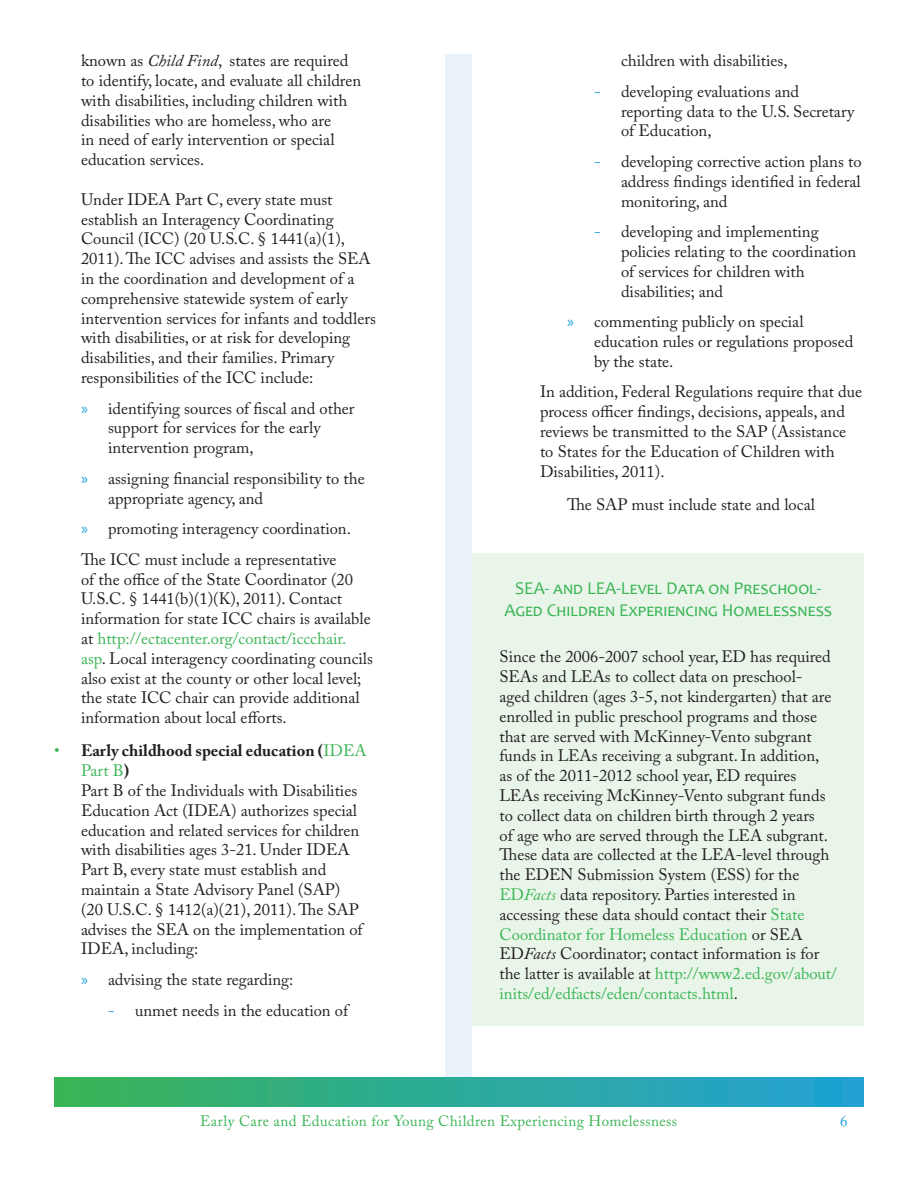
<style>
.page{position:relative;width:918px;height:1188px;background:#fff}
.page>*{position:absolute;margin:0;border:0;box-sizing:border-box;transform-origin:0 0}
.Section_Title{font:18px/21.6px "Candara";color:#3ab555;text-align:center}
.t1{font:16.5px/19.8px "Adobe Caslon Pro";color:#231f20}
.t2{font:15px "Adobe Caslon Pro";letter-spacing:.025em;color:#3ab555}
.t3{font:15px "Adobe Caslon Pro";color:#21a1d6}
.s1{font-style:italic}
.s2{font-family:"Myriad Pro";color:#21a1d6}
.s3{color:#3ab555}
.s4{font-weight:700}
.s5{color:#21a1d6}
.s6{font-style:italic;color:#3ab555}
</style>
<div class="page">
<div style="left:446px;top:54px;width:26px;height:1053px;background:#e9f3f9"></div>
<div style="left:54px;top:1078px;width:810px;height:28px;background:linear-gradient(to right,#3ab558,#22a1d7)"></div>
<div style="left:472px;top:554px;width:392px;height:472px;background:#eaf5ea"></div>
<p class="t1" style="left:81px;top:51px;width:282px">known as <span class="s1">Child Find</span>, states are required to identify, locate, and evaluate all children with disabilities, including children with disabilities who are homeless, who are<br>in need of early intervention or special education services.</p>
<p class="t1" style="left:81px;top:189px;width:296px">Under IDEA Part C, every state must establish an Interagency Coordinating Council (ICC) (20 U.S.C. § 1441(a)(1), 2011). The ICC advises and assists the SEA in the coordination and development of a comprehensive statewide system of early intervention services for infants and toddlers with disabilities, or at risk for developing disabilities, and their families. Primary responsibilities of the ICC include:</p>
<p class="t1" style="left:108px;top:398px;width:248px;text-indent:-27px"><span class="s2">x</span> identifying sources of fiscal and other support for services for the early intervention program,</p>
<p class="t1" style="left:108px;top:468px;width:258px;text-indent:-27px"><span class="s2">x</span> assigning financial responsibility to the appropriate agency, and</p>
<p class="t1" style="left:81px;top:519px;width:271px"><span class="s2">x</span> promoting interagency coordination.</p>
<p class="t1" style="left:81px;top:549px;width:294px">The ICC must include a representative<br>of the office of the State Coordinator (20<br>U.S.C. § 1441(b)(1)(K), 2011). Contact information for state ICC chairs is available at <span class="s3">http://ectacenter.org/contact/iccchair. asp</span>. Local interagency coordinating councils also exist at the county or other local level; the state ICC chair can provide additional information about local efforts.</p>
<p class="t1" style="left:81px;top:741px;width:287px;text-indent:-27px"><span class="s3">•</span> <span class="s4">Early childhood special education (</span><span class="s3">IDEA Part B</span><span class="s4">)<br></span>Part B of the Individuals with Disabilities Education Act (IDEA) authorizes special education and related services for children with disabilities ages 3-21. Under IDEA Part B, every state must establish and maintain a State Advisory Panel (SAP)<br>(20 U.S.C. § 1412(a)(21), 2011). The SAP advises the SEA on the implementation of IDEA, including:</p>
<p class="t1" style="left:81px;top:969px;width:214px"><span class="s2">x</span> advising the state regarding:</p>
<p class="t1" style="left:108px;top:1000px;width:242px"><span class="s5">-</span> unmet needs in the education of</p>
<p class="t1" style="left:621px;top:51px;width:168px">children with disabilities,</p>
<p class="t1" style="left:621px;top:81px;width:235px;text-indent:-27px"><span class="s5">-</span> developing evaluations and reporting data to the U.S. Secretary of Education,</p>
<p class="t1" style="left:621px;top:151px;width:242px;text-align:justify;text-indent:-27px"><span class="s5">-</span> developing corrective action plans to address findings identified in federal monitoring, and</p>
<p class="t1" style="left:621px;top:222px;width:237px;text-indent:-27px"><span class="s5">-</span> developing and implementing policies relating to the coordination of services for children with disabilities; and</p>
<p class="t1" style="left:594px;top:312px;width:261px;text-indent:-27px"><span class="s2">x</span> commenting publicly on special education rules or regulations proposed by the state.</p>
<p class="t1" style="left:540px;top:382px;width:324px">In addition, Federal Regulations require that due process officer findings, decisions, appeals, and reviews be transmitted to the SAP (Assistance to States for the Education of Children with Disabilities, 2011).</p>
<p class="t1" style="left:567px;top:494px;width:250px">The SAP must include state and local</p>
<p class="Section_Title" style="left:504px;top:577px;width:329px">SEA- and LEA-Level Data on Preschool-<br>Aged Children Experiencing Homelessness</p>
<p class="t1" style="left:500px;top:647px;width:339px">Since the 2006-2007 school year, ED has required SEAs and LEAs to collect data on preschool&shy;aged children (ages 3-5, not kindergarten) that are enrolled in public preschool programs and those that are served with McKinney-Vento subgrant funds in LEAs receiving a subgrant. In addition,<br>as of the 2011-2012 school year, ED requires LEAs receiving McKinney-Vento subgrant funds to collect data on children birth through 2 years<br>of age who are served through the LEA subgrant.<br>These data are collected at the LEA-level through the EDEN Submission System (ESS) for the <span class="s3">ED</span><span class="s6">Facts</span> data repository. Parties interested in accessing these data should contact their <span class="s3">State Coordinator for Homeless Education</span> or SEA ED<span class="s1">Facts</span> Coordinator; contact information is for the latter is available at <span class="s3">http://www2.ed.gov/about/ inits/ed/edfacts/eden/contacts.html</span>.</p>
<p class="t2" style="left:200px;top:1112px;width:479px">Early Care and Education for Young Children Experiencing Homelessness</p>
<p class="t3" style="left:840px;top:1112px;width:9px">6</p>
</div>
